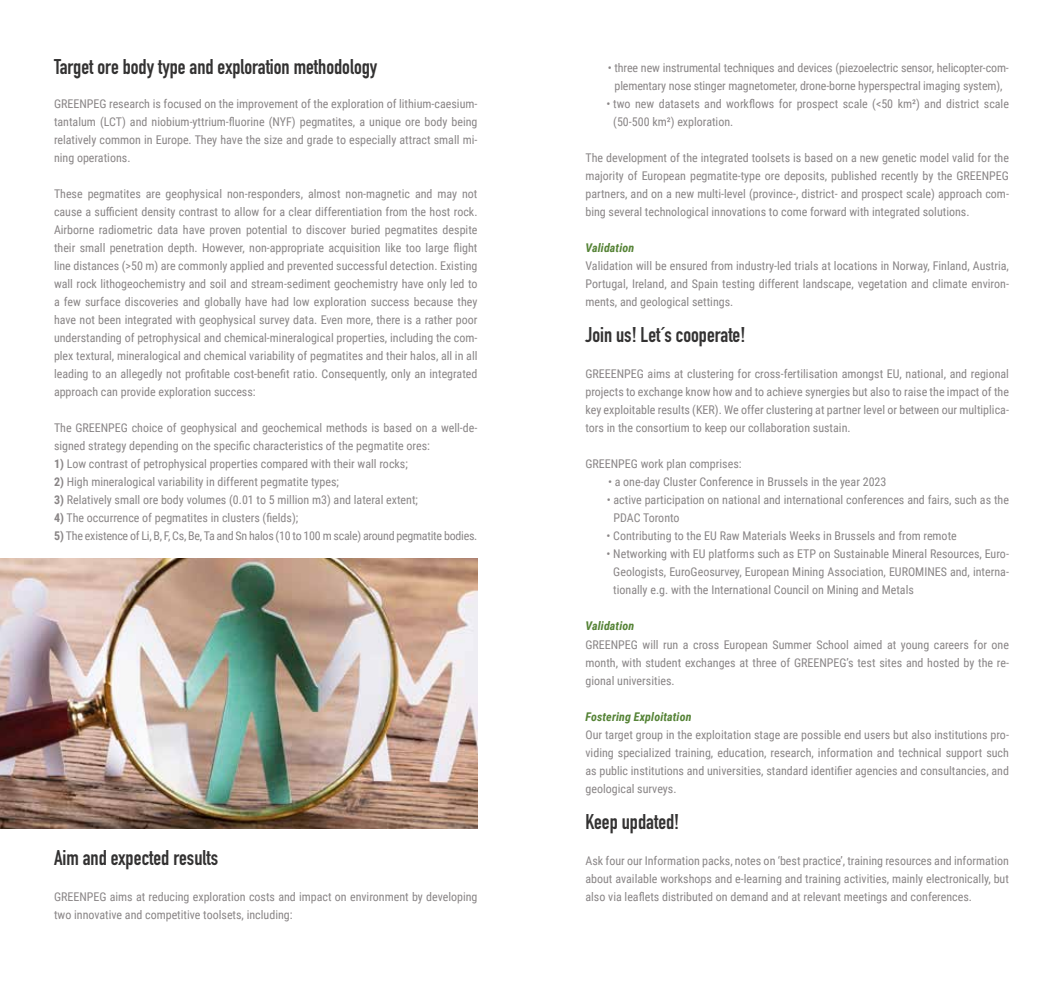
<style>
.page{position:relative;width:1063px;height:1000px;background:#fff}
.page>*{position:absolute;margin:0;border:0;box-sizing:border-box;transform-origin:0 0}
.t1{font:700 21px "DIN Condensed";color:#333232}
.t2{font:12px/18px "Roboto Condensed";color:#898586;text-align:justify}
.t3{font:12px "Roboto Condensed";letter-spacing:-.02em;color:#898586}
.t4{font:italic 700 12px "Roboto Condensed";letter-spacing:.01em;color:#558336}
.s1{font-weight:700}
</style>
<div class="page">
<img style="left:0;top:558px;width:477px;height:270px">
<h1 class="t1" style="left:54px;top:53px;width:325px">Target ore body type and exploration methodology</h1>
<p class="t2" style="left:54px;top:94px;width:425px">GREENPEG research is focused on the improvement of the exploration of lithium-caesium&shy;tantalum (LCT) and niobium-yttrium-fluorine (NYF) pegmatites, a unique ore body being relatively common in Europe. They have the size and grade to especially attract small mi&shy;ning operations.</p>
<p class="t2" style="left:54px;top:184px;width:425px">These pegmatites are geophysical non-responders, almost non-magnetic and may not cause a sufficient density contrast to allow for a clear differentiation from the host rock.<br>Airborne radiometric data have proven potential to discover buried pegmatites despite their small penetration depth. However, non-appropriate acquisition like too large flight line distances (&gt;50 m) are commonly applied and prevented successful detection. Existing wall rock lithogeochemistry and soil and stream-sediment geochemistry have only led to a few surface discoveries and globally have had low exploration success because they have not been integrated with geophysical survey data. Even more, there is a rather poor understanding of petrophysical and chemical-mineralogical properties, including the com&shy;plex textural, mineralogical and chemical variability of pegmatites and their halos, all in all leading to an allegedly not profitable cost-benefit ratio. Consequently, only an integrated approach can provide exploration success:</p>
<p class="t2" style="left:54px;top:418px;width:425px">The GREENPEG choice of geophysical and geochemical methods is based on a well-de&shy;signed strategy depending on the specific characteristics of the pegmatite ores:</p>
<p class="t2" style="left:54px;top:454px;width:355px"><span class="s1">1)</span> Low contrast of petrophysical properties compared with their wall rocks;</p>
<p class="t2" style="left:54px;top:472px;width:287px"><span class="s1">2)</span> High mineralogical variability in different pegmatite types;</p>
<p class="t2" style="left:54px;top:490px;width:366px"><span class="s1">3)</span> Relatively small ore body volumes (0.01 to 5 million m3) and lateral extent;</p>
<p class="t2" style="left:54px;top:508px;width:246px"><span class="s1">4)</span> The occurrence of pegmatites in clusters (fields);</p>
<p class="t3" style="left:54px;top:527px;width:425px"><span class="s1">5)</span> The existence of Li, B, F, Cs, Be, Ta and Sn halos (10 to 100 m scale) around pegmatite bodies.</p>
<h1 class="t1" style="left:54px;top:843px;width:166px">Aim and expected results</h1>
<p class="t2" style="left:54px;top:886px;width:425px">GREENPEG aims at reducing exploration costs and impact on environment by developing two innovative and competitive toolsets, including:</p>
<p class="t2" style="left:608px;top:58px;width:402px;text-align:center">• three new instrumental techniques and devices (piezoelectric sensor, helicopter-com&shy;plementary nose stinger magnetometer, drone-borne hyperspectral imaging system),</p>
<p class="t2" style="left:613px;top:94px;width:397px;text-indent:-7px">• two new datasets and workflows for prospect scale (&lt;50 km²) and district scale (50-500 km²) exploration.</p>
<p class="t2" style="left:585px;top:148px;width:425px">The development of the integrated toolsets is based on a new genetic model valid for the majority of European pegmatite-type ore deposits, published recently by the GREENPEG partners, and on a new multi-level (province-, district- and prospect scale) approach com&shy;bing several technological innovations to come forward with integrated solutions.</p>
<p class="t4" style="left:585px;top:239px;width:50px">Validation</p>
<p class="t2" style="left:585px;top:256px;width:425px">Validation will be ensured from industry-led trials at locations in Norway, Finland, Austria, Portugal, Ireland, and Spain testing different landscape, vegetation and climate environ&shy;ments, and geological settings.</p>
<h1 class="t1" style="left:585px;top:321px;width:161px">Join us! Let´s cooperate!</h1>
<p class="t2" style="left:585px;top:364px;width:425px">GREEENPEG aims at clustering for cross-fertilisation amongst EU, national, and regional projects to exchange know how and to achieve synergies but also to raise the impact of the key exploitable results (KER). We offer clustering at partner level or between our multiplica&shy;tors in the consortium to keep our collaboration sustain.</p>
<p class="t2" style="left:585px;top:454px;width:158px">GREENPEG work plan comprises:</p>
<p class="t2" style="left:608px;top:472px;width:280px">• a one-day Cluster Conference in Brussels in the year 2023</p>
<p class="t2" style="left:614px;top:490px;width:397px;text-indent:-7px">• active participation on national and international conferences and fairs, such as the<br>PDAC Toronto</p>
<p class="t2" style="left:606px;top:526px;width:352px">• Contributing to the EU Raw Materials Weeks in Brussels and from remote</p>
<p class="t2" style="left:613px;top:544px;width:397px;text-indent:-7px">• Networking with EU platforms such as ETP on Sustainable Mineral Resources, Euro-Geologists, EuroGeosurvey, European Mining Association, EUROMINES and, interna&shy;tionally e.g. with the International Council on Mining and Metals</p>
<p class="t4" style="left:585px;top:617px;width:50px">Validation</p>
<p class="t2" style="left:585px;top:634px;width:425px">GREENPEG will run a cross European Summer School aimed at young careers for one month, with student exchanges at three of GREENPEG’s test sites and hosted by the re&shy;gional universities.</p>
<p class="t4" style="left:585px;top:707px;width:107px">Fostering Exploitation</p>
<p class="t2" style="left:585px;top:724px;width:425px">Our target group in the exploitation stage are possible end users but also institutions pro&shy;viding specialized training, education, research, information and technical support such as public institutions and universities, standard identifier agencies and consultancies, and geological surveys.</p>
<h1 class="t1" style="left:585px;top:807px;width:95px">Keep updated!</h1>
<p class="t2" style="left:585px;top:850px;width:425px">Ask four our Information packs, notes on ‘best practice’, training resources and information about available workshops and e-learning and training activities, mainly electronically, but also via leaflets distributed on demand and at relevant meetings and conferences.</p>
</div>
